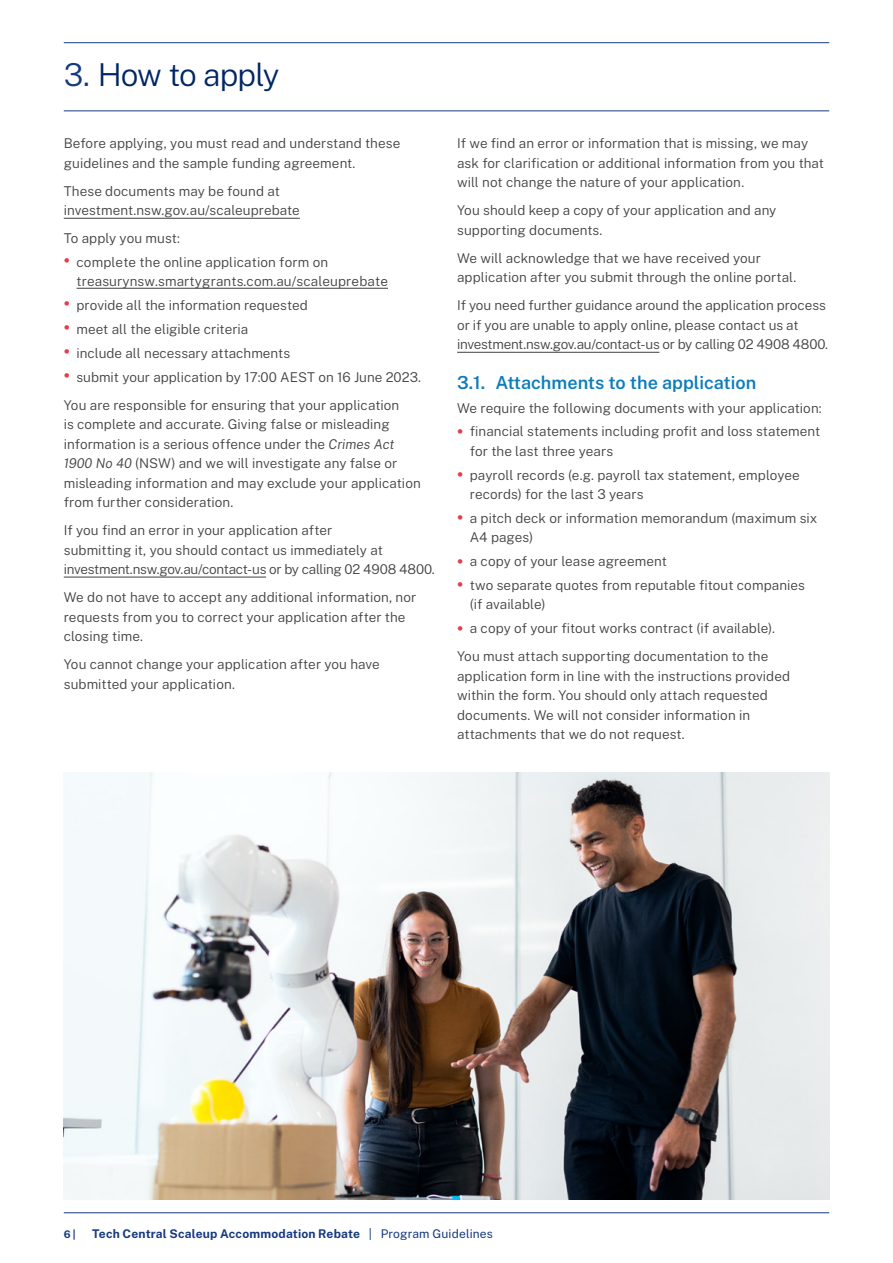
<style>
.page{position:relative;width:893px;height:1263px;background:#fff}
.page>*{position:absolute;margin:0;border:0;box-sizing:border-box;transform-origin:0 0}
.t1{font:300 31.5px "Public Sans";letter-spacing:-.03em;color:#002664}
.t2{font:600 18px "Public Sans";color:#0d7cba}
.Body{font:300 13.5px/19.5px "Public Sans";letter-spacing:.005em;color:#414042}
.Bullet_L1{font:300 13.5px/19.5px "Public Sans";letter-spacing:.005em;color:#414042}
.Bullet_L1_last{font:300 13.5px/18.9px "Public Sans";color:#414042}
.Body_above_bullets{font:300 13.5px "Public Sans";letter-spacing:.005em;color:#414042}
.t3{font:700 12px "Public Sans";letter-spacing:.015em;color:#15397f}
.t4{font:700 10.5px "Public Sans";color:#15397f}
.s1{color:#15397f}
.s2{font-weight:700;font-size:18px;color:#e53d4a}
.s3{font-style:italic}
.s4{font-weight:400}
</style>
<div class="page">
<hr style="left:64px;top:42px;width:765px;height:1px;background:#15397f">
<hr style="left:64px;top:1212px;width:765px;height:1px;background:#15397f">
<hr style="left:64px;top:218px;width:236px;height:1px;background:#414042">
<hr style="left:64px;top:577px;width:202px;height:1px;background:#414042">
<hr style="left:457px;top:352px;width:202px;height:1px;background:#414042">
<hr style="left:64px;top:111px;width:765px;height:1px;background:#15397f">
<img style="left:64px;top:773px;width:765px;height:426px">
<hr style="left:77px;top:288px;width:311px;height:1px;background:#414042">
<p class="t1" style="left:64px;top:52px;width:217px"><span class="s1">3.</span> How to apply</p>
<p class="Body" style="left:64px;top:133px;width:338px">Before applying, you must read and understand these guidelines and the sample funding agreement.</p>
<p class="Body" style="left:64px;top:180px;width:238px">These documents may be found at investment.nsw.gov.au/scaleuprebate</p>
<p class="Body_above_bullets" style="left:64px;top:228px;width:118px">To apply you must:</p>
<p class="Bullet_L1_last" style="left:77px;top:252px;width:313px;text-indent:-13px"><span class="s2">•</span> complete the online application form on treasurynsw.smartygrants.com.au/scaleuprebate</p>
<p class="Bullet_L1_last" style="left:64px;top:295px;width:245px"><span class="s2">•</span> provide all the information requested</p>
<p class="Bullet_L1_last" style="left:64px;top:319px;width:186px"><span class="s2">•</span> meet all the eligible criteria</p>
<p class="Bullet_L1_last" style="left:64px;top:343px;width:228px"><span class="s2">•</span> include all necessary attachments</p>
<p class="Bullet_L1_last" style="left:64px;top:366px;width:359px"><span class="s2">•</span> submit your application by 17:00 AEST on 16 June 2023.</p>
<p class="Body" style="left:64px;top:394px;width:358px">You are responsible for ensuring that your application<br>is complete and accurate. Giving false or misleading information is a serious offence under the <span class="s3">Crimes Act 1900 No 40</span> (NSW) and we will investigate any false or misleading information and may exclude your application from further consideration.</p>
<p class="Body" style="left:64px;top:519px;width:372px">If you find an error in your application after<br>submitting it, you should contact us immediately at investment.nsw.gov.au/contact-us or by calling 02 4908 4800.</p>
<p class="Body" style="left:64px;top:586px;width:354px">We do not have to accept any additional information, nor requests from you to correct your application after the closing time.</p>
<p class="Body" style="left:64px;top:653px;width:318px">You cannot change your application after you have submitted your application.</p>
<p class="Body" style="left:457px;top:133px;width:368px">If we find an error or information that is missing, we may ask for clarification or additional information from you that will not change the nature of your application.</p>
<p class="Body" style="left:457px;top:200px;width:321px">You should keep a copy of your application and any supporting documents.</p>
<p class="Body" style="left:457px;top:247px;width:341px">We will acknowledge that we have received your application after you submit through the online portal.</p>
<p class="Body" style="left:457px;top:295px;width:372px">If you need further guidance around the application process or if you are unable to apply online, please contact us at investment.nsw.gov.au/contact-us or by calling 02 4908 4800.</p>
<p class="t2" style="left:457px;top:369px;width:301px">3.1. Attachments to the application</p>
<p class="Body_above_bullets" style="left:457px;top:398px;width:366px">We require the following documents with your application:</p>
<p class="Bullet_L1" style="left:470px;top:421px;width:352px;text-indent:-13px"><span class="s2">•</span> financial statements including profit and loss statement for the last three years</p>
<p class="Bullet_L1" style="left:470px;top:464px;width:331px;text-indent:-13px"><span class="s2">•</span> payroll records (e.g. payroll tax statement, employee records) for the last 3 years</p>
<p class="Bullet_L1" style="left:470px;top:507px;width:349px;text-indent:-13px"><span class="s2">•</span> a pitch deck or information memorandum (maximum six<br>A4 pages)</p>
<p class="Bullet_L1" style="left:457px;top:550px;width:211px"><span class="s2">•</span> a copy of your lease agreement</p>
<p class="Bullet_L1" style="left:470px;top:574px;width:337px;text-indent:-13px"><span class="s2">•</span> two separate quotes from reputable fitout companies (if available)</p>
<p class="Bullet_L1_last" style="left:457px;top:618px;width:319px"><span class="s2">•</span> a copy of your fitout works contract (if available).</p>
<p class="Body" style="left:457px;top:645px;width:334px">You must attach supporting documentation to the application form in line with the instructions provided within the form. You should only attach requested documents. We will not consider information in attachments that we do not request.</p>
<p class="t4" style="left:64px;top:1226px;width:13px">6 |</p>
<p class="t3" style="left:92px;top:1225px;width:402px">Tech Central Scaleup Accommodation Rebate <span class="s4">| Program Guidelines</span></p>
</div>
